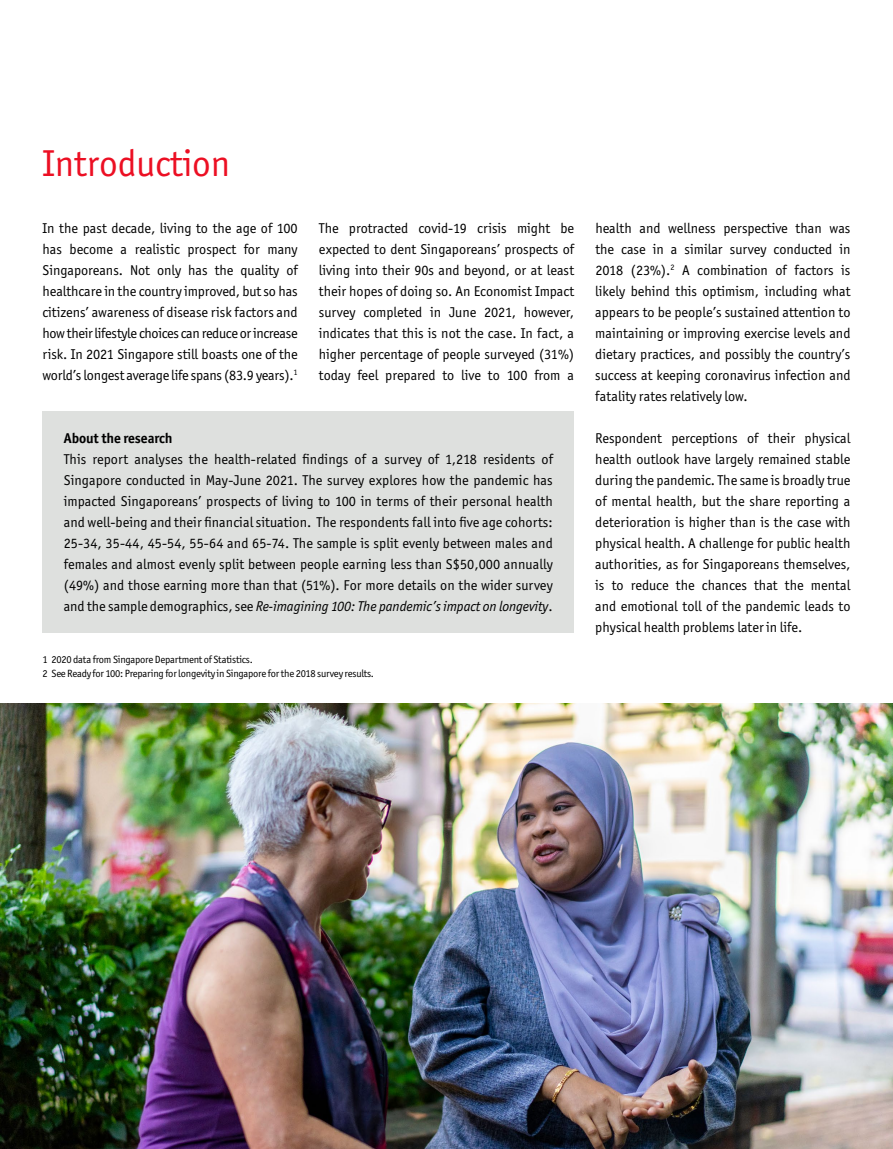
<style>
.page{position:relative;width:893px;height:1149px;background:#fff}
.page>*{position:absolute;margin:0;border:0;box-sizing:border-box;transform-origin:0 0}
.t1{font:37.5px "Officina Sans ITC Std";color:#ec0f23}
.t2{font:14.25px/21px "Officina Sans ITC Std";color:#000;text-align:justify}
.t3{font:700 14.25px "Officina Sans ITC Std";letter-spacing:-.005em;color:#000}
.t4{font:10.5px/13.5px "Officina Sans ITC Std";letter-spacing:-.02em;color:#000}
.s1{font-style:italic}
</style>
<div class="page">
<div style="left:43px;top:411px;width:531px;height:222px;background:#dee0de"></div>
<img style="left:0;top:703px;width:893px;height:445px">
<h1 class="t1" style="left:43px;top:142px;width:189px">Introduction</h1>
<p class="t2" style="left:43px;top:217px;width:257px">In the past decade, living to the age of 100 has become a realistic prospect for many Singaporeans. Not only has the quality of healthcare in the country improved, but so has citizens’ awareness of disease risk factors and how their lifestyle choices can reduce or increase risk. In 2021 Singapore still boasts one of the world’s longest average life spans (83.9 years).<sup>1</sup></p>
<p class="t2" style="left:319px;top:217px;width:257px">The protracted covid-19 crisis might be expected to dent Singaporeans’ prospects of living into their 90s and beyond, or at least their hopes of doing so. An Economist Impact survey completed in June 2021, however, indicates that this is not the case. In fact, a higher percentage of people surveyed (31%) today feel prepared to live to 100 from a</p>
<p class="t2" style="left:595px;top:218px;width:257px">health and wellness perspective than was the case in a similar survey conducted in 2018 (23%).<sup>2</sup> A combination of factors is likely behind this optimism, including what appears to be people’s sustained attention to maintaining or improving exercise levels and dietary practices, and possibly the country’s success at keeping coronavirus infection and fatality rates relatively low.</p>
<p class="t2" style="left:595px;top:427px;width:257px">Respondent perceptions of their physical health outlook have largely remained stable during the pandemic. The same is broadly true of mental health, but the share reporting a deterioration is higher than is the case with physical health. A challenge for public health authorities, as for Singaporeans themselves, is to reduce the chances that the mental and emotional toll of the pandemic leads to physical health problems later in life.</p>
<p class="t3" style="left:64px;top:429px;width:110px">About the research</p>
<p class="t2" style="left:64px;top:448px;width:491px">This report analyses the health-related findings of a survey of 1,218 residents of Singapore conducted in May-June 2021. The survey explores how the pandemic has impacted Singaporeans’ prospects of living to 100 in terms of their personal health and well-being and their financial situation. The respondents fall into five age cohorts:<br>25-34, 35-44, 45-54, 55-64 and 65-74. The sample is split evenly between males and females and almost evenly split between people earning less than S$50,000 annually (49%) and those earning more than that (51%). For more details on the wider survey and the sample demographics, see <span class="s1">Re-imagining 100: The pandemic’s impact on longevity</span>.</p>
<p class="t4" style="left:43px;top:653px;width:333px">1 2020 data from Singapore Department of Statistics.<br>2 See Ready for 100: Preparing for longevity in Singapore for the 2018 survey results.</p>
</div>
